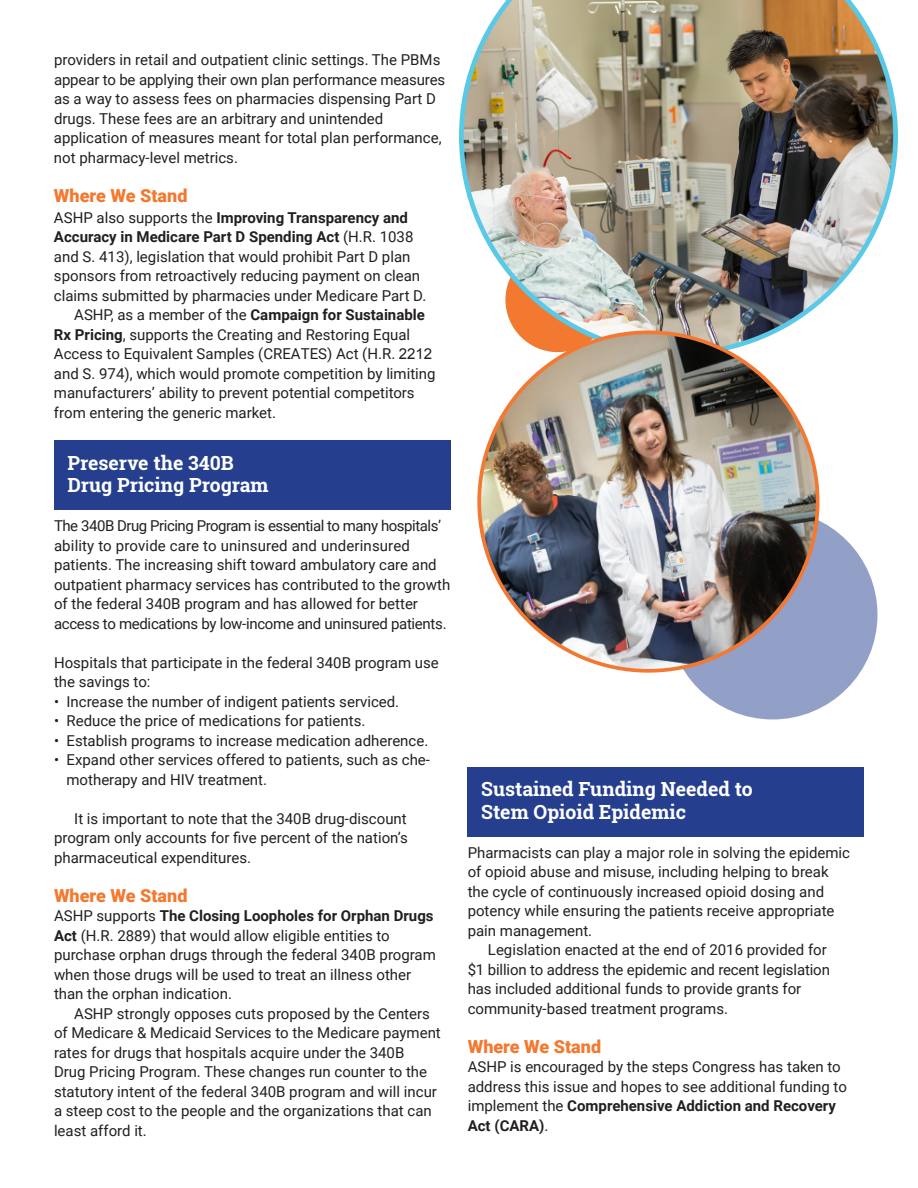
<style>
.page{position:relative;width:918px;height:1188px;background:#fff}
.page>*{position:absolute;margin:0;border:0;box-sizing:border-box;transform-origin:0 0}
.t1{font:700 19.5px "Roboto Slab";color:#fff}
.t2{font:900 18px "Roboto";color:#f37930}
.t3{font:15px/19.5px "Roboto";color:#231f20}
.t4{font:700 15px "Roboto";color:#231f20}
.t5{font:15px "Roboto";letter-spacing:-.03em;color:#231f20}
.t6{font:15px "Roboto";letter-spacing:-.02em;color:#231f20}
.s1{font-weight:400}
.s2{font-weight:700}
.s3{font-family:"Arial"}
</style>
<div class="page">
<div style="left:468px;top:767px;width:396px;height:69px;background:#253f8e"></div>
<div style="left:54px;top:441px;width:396px;height:69px;background:#253f8e"></div>
<div style="left:668px;top:510px;width:210px;height:209px;background:#929fc6;border-radius:50%"></div>
<img style="left:459px;top:0;width:439px;height:356px">
<img style="left:479px;top:332px;width:339px;height:339px;border-radius:169px">
<p class="t3" style="left:54px;top:50px;width:393px">providers in retail and outpatient clinic settings. The PBMs appear to be applying their own plan performance measures as a way to assess fees on pharmacies dispensing Part D drugs. These fees are an arbitrary and unintended application of measures meant for total plan performance, not pharmacy-level metrics.</p>
<p class="t2" style="left:54px;top:183px;width:135px">Where We Stand</p>
<p class="t4" style="left:54px;top:207px;width:356px"><span class="s1">ASHP also supports the</span> Improving Transparency and</p>
<p class="t4" style="left:54px;top:226px;width:361px">Accuracy in Medicare Part D Spending Act <span class="s1">(H.R. 1038</span></p>
<p class="t3" style="left:54px;top:246px;width:358px">and S. 413), legislation that would prohibit Part D plan</p>
<p class="t3" style="left:54px;top:265px;width:368px">sponsors from retroactively reducing payment on clean</p>
<p class="t3" style="left:54px;top:285px;width:374px">claims submitted by pharmacies under Medicare Part D.</p>
<p class="t4" style="left:74px;top:304px;width:352px"><span class="s1">ASHP, as a member of the</span> Campaign for Sustainable</p>
<p class="t3" style="left:54px;top:324px;width:358px"><span class="s2">Rx Pricing</span>, supports the Creating and Restoring Equal</p>
<p class="t3" style="left:54px;top:343px;width:380px">Access to Equivalent Samples (CREATES) Act (H.R. <span class="s3">2212</span></p>
<p class="t3" style="left:54px;top:363px;width:383px">and S. 974), which would promote competition by limiting</p>
<p class="t3" style="left:54px;top:382px;width:362px">manufacturers’ ability to prevent potential competitors</p>
<p class="t3" style="left:54px;top:402px;width:224px">from entering the generic market.</p>
<p class="t1" style="left:68px;top:449px;width:168px">Preserve the 340B</p>
<p class="t1" style="left:68px;top:472px;width:203px">Drug Pricing Program</p>
<p class="t5" style="left:54px;top:515px;width:389px">The 340B Drug Pricing Program is essential to many hospitals’</p>
<p class="t3" style="left:54px;top:535px;width:398px">ability to provide care to uninsured and underinsured patients. The increasing shift toward ambulatory care and outpatient pharmacy services has contributed to the growth of the federal 340B program and has allowed for better</p>
<p class="t6" style="left:54px;top:613px;width:394px">access to medications by low-income and uninsured patients.</p>
<p class="t3" style="left:54px;top:652px;width:386px">Hospitals that participate in the federal 340B program use the savings to:</p>
<p class="t3" style="left:54px;top:691px;width:347px">• Increase the number of indigent patients serviced.</p>
<p class="t3" style="left:54px;top:711px;width:313px">• Reduce the price of medications for patients.</p>
<p class="t3" style="left:54px;top:730px;width:376px">• Establish programs to increase medication adherence.</p>
<p class="t3" style="left:66px;top:750px;width:365px;text-indent:-12px">• Expand other services offered to patients, such as che&shy;motherapy and HIV treatment.</p>
<p class="t3" style="left:54px;top:808px;width:355px;text-align:justify;text-indent:20px">It is important to note that the 340B drug-discount program only accounts for five percent of the nation’s pharmaceutical expenditures.</p>
<p class="t2" style="left:54px;top:883px;width:135px">Where We Stand</p>
<p class="t3" style="left:54px;top:906px;width:381px">ASHP supports <span class="s2">The Closing Loopholes for Orphan Drugs<br>Act</span> (H.R. 2889) that would allow eligible entities to</p>
<p class="t3" style="left:54px;top:945px;width:383px">purchase orphan drugs through the federal 340B program when those drugs will be used to treat an illness other</p>
<p class="t3" style="left:54px;top:984px;width:179px">than the orphan indication.</p>
<p class="t3" style="left:54px;top:1003px;width:388px;text-indent:20px">ASHP strongly opposes cuts proposed by the Centers of Medicare &amp; Medicaid Services to the Medicare payment rates for drugs that hospitals acquire under the 340B<br>Drug Pricing Program. These changes run counter to the statutory intent of the federal 340B program and will incur a steep cost to the people and the organizations that can least afford it.</p>
<p class="t1" style="left:481px;top:776px;width:273px">Sustained Funding Needed to</p>
<p class="t1" style="left:481px;top:798px;width:206px">Stem Opioid Epidemic</p>
<p class="t3" style="left:468px;top:842px;width:384px">Pharmacists can play a major role in solving the epidemic of opioid abuse and misuse, including helping to break</p>
<p class="t3" style="left:468px;top:881px;width:358px">the cycle of continuously increased opioid dosing and</p>
<p class="t3" style="left:468px;top:901px;width:368px">potency while ensuring the patients receive appropriate pain management.</p>
<p class="t3" style="left:468px;top:940px;width:364px;text-indent:20px">Legislation enacted at the end of 2016 provided for $1 billion to address the epidemic and recent legislation has included additional funds to provide grants for community-based treatment programs.</p>
<p class="t2" style="left:468px;top:1034px;width:135px">Where We Stand</p>
<p class="t3" style="left:468px;top:1057px;width:381px">ASHP is encouraged by the steps Congress has taken to address this issue and hopes to see additional funding to implement the <span class="s2">Comprehensive Addiction and Recovery</span></p>
<p class="t4" style="left:468px;top:1115px;width:82px">Act (CARA)<span class="s1">.</span></p>
</div>
